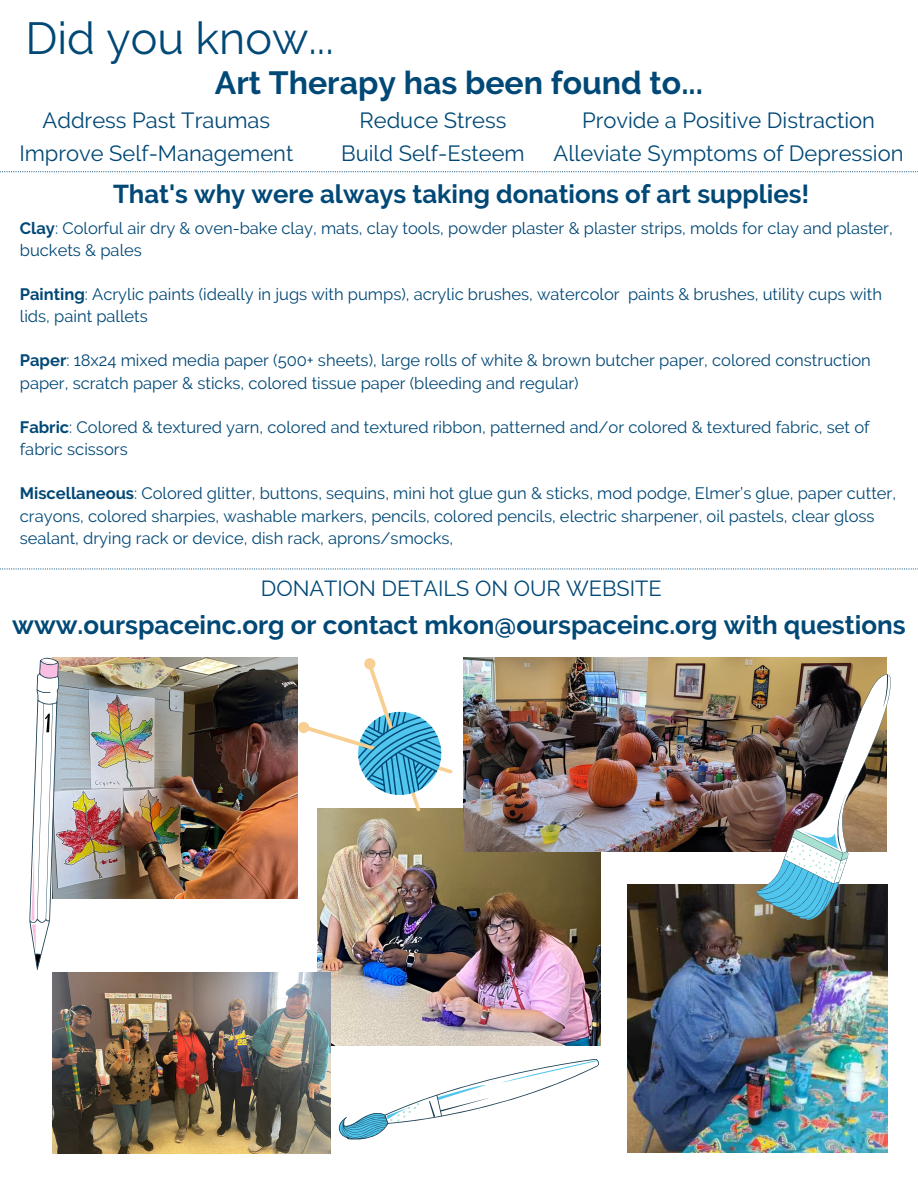
<style>
.page{position:relative;width:918px;height:1188px;background:#fff}
.page>*{position:absolute;margin:0;border:0;box-sizing:border-box;transform-origin:0 0}
.t1{font:44.85px "Raleway";color:#004876}
.t2{font:700 32.1px "Raleway";color:#004876}
.t3{font:700 25.95px "Raleway";color:#004876}
.t4{font:700 25.8px "Raleway";color:#004876}
.t5{font:21.9px "Raleway";color:#004876}
.t6{font:21.75px "Raleway";color:#004876}
.t7{font:16.5px/22.2px "Raleway";color:#004876}
.s1{font-weight:700}
</style>
<div class="page">
<img style="left:171px;top:658px;width:127px;height:241px">
<img style="left:318px;top:814px;width:282px;height:232px">
<img style="left:334px;top:959px;width:267px;height:181px">
<svg style="left:390px;top:1102px;width:30px;height:20px"></svg>
<img style="left:52px;top:972px;width:278px;height:181px">
<img style="left:464px;top:658px;width:288px;height:193px">
<img style="left:627px;top:885px;width:260px;height:268px">
<img style="left:752px;top:657px;width:139px;height:270px">
<img style="left:29px;top:657px;width:142px;height:314px">
<svg style="left:295px;top:657px;width:179px;height:157px"></svg>
<svg style="left:0;top:171px;width:918px;height:1px"></svg>
<svg style="left:0;top:568px;width:918px;height:1px"></svg>
<p class="t1" style="left:25px;top:12px;width:310px">Did you know...</p>
<p class="t2" style="left:215px;top:64px;width:490px">Art Therapy has been found to...</p>
<p class="t5" style="left:43px;top:107px;width:229px">Address Past Traumas</p>
<p class="t5" style="left:360px;top:107px;width:148px">Reduce Stress</p>
<p class="t5" style="left:341px;top:141px;width:185px">Build Self-Esteem</p>
<p class="t5" style="left:582px;top:107px;width:294px">Provide a Positive Distraction</p>
<p class="t5" style="left:19px;top:141px;width:276px">Improve Self-Management</p>
<p class="t5" style="left:554px;top:141px;width:351px">Alleviate Symptoms of Depression</p>
<p class="t4" style="left:113px;top:179px;width:698px">That's why were always taking donations of art supplies!</p>
<p class="t7" style="left:20px;top:217px;width:874px"><span class="s1">Clay</span>: Colorful air dry &amp; oven-bake clay, mats, clay tools, powder plaster &amp; plaster strips, molds for clay and plaster, buckets &amp; pales</p>
<p class="t7" style="left:20px;top:283px;width:864px"><span class="s1">Painting</span>: Acrylic paints (ideally in jugs with pumps), acrylic brushes, watercolor paints &amp; brushes, utility cups with lids, paint pallets</p>
<p class="t7" style="left:20px;top:350px;width:852px"><span class="s1">Paper</span>: 18x24 mixed media paper (500+ sheets), large rolls of white &amp; brown butcher paper, colored construction paper, scratch paper &amp; sticks, colored tissue paper (bleeding and regular)</p>
<p class="t7" style="left:20px;top:416px;width:851px"><span class="s1">Fabric</span>: Colored &amp; textured yarn, colored and textured ribbon, patterned and/or colored &amp; textured fabric, set of fabric scissors</p>
<p class="t7" style="left:20px;top:482px;width:878px"><span class="s1">Miscellaneous</span>: Colored glitter, buttons, sequins, mini hot glue gun &amp; sticks, mod podge, Elmer’s glue, paper cutter, crayons, colored sharpies, washable markers, pencils, colored pencils, electric sharpener, oil pastels, clear gloss sealant, drying rack or device, dish rack, aprons/smocks,</p>
<p class="t6" style="left:261px;top:575px;width:402px">DONATION DETAILS ON OUR WEBSITE</p>
<p class="t3" style="left:12px;top:610px;width:895px">www.ourspaceinc.org or contact mkon@ourspaceinc.org with questions</p>
</div>
